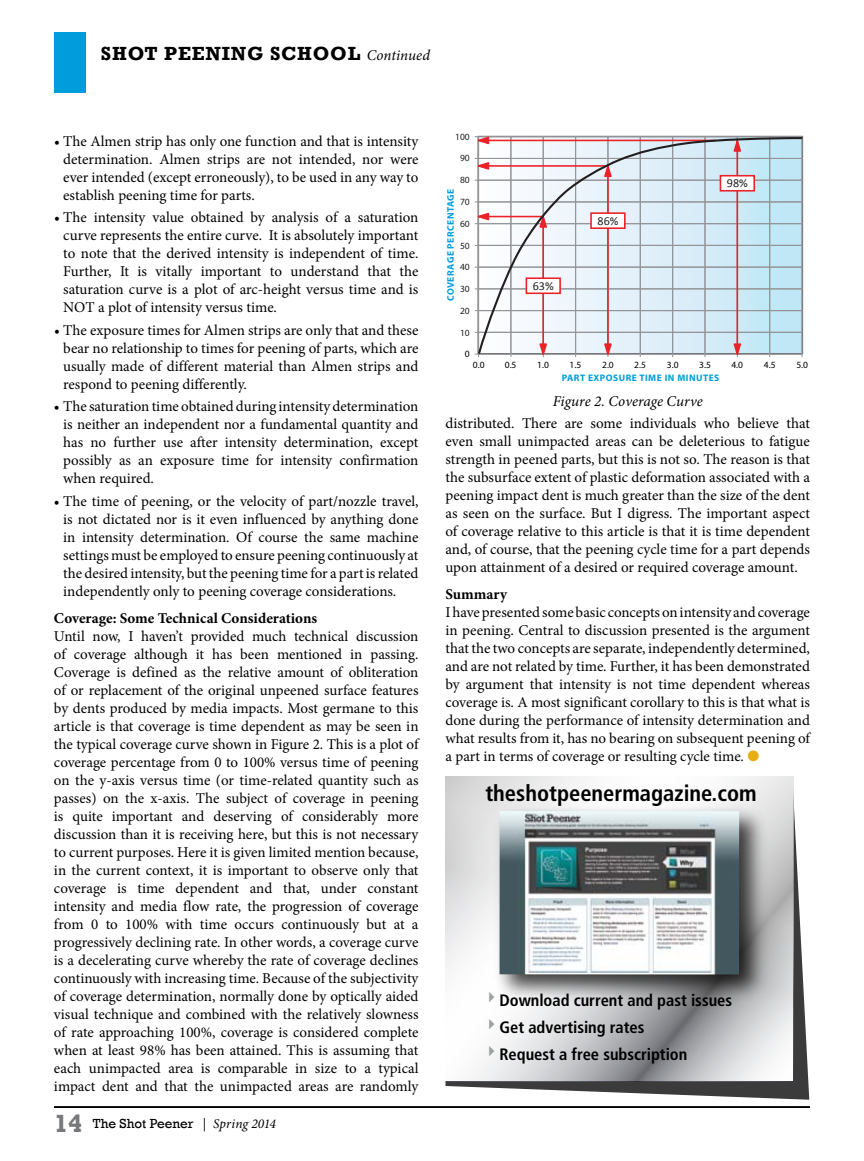
<style>
.page{position:relative;width:864px;height:1161px;background:#fff}
.page>*{position:absolute;margin:0;border:0;box-sizing:border-box;transform-origin:0 0}
.t1{font:700 condensed 22.5px "Frutiger";color:#000}
.t2{font:700 19.5px "Rockwell";color:#000}
.t3{font:700 condensed 16.5px "Frutiger";color:#000}
.t4{font:15px/18px "Minion Pro";color:#000;text-align:justify}
.t5{font:700 15px "Minion Pro";color:#000}
.t6{font:italic 15px "Minion Pro";color:#000}
.t7{font:13.5px "Rockwell";color:#000}
.t8{font:12.15px "Calibri";color:#231f20}
.t9{font:700 9.45px "Myriad Pro";letter-spacing:.05em;color:#009ddc}
.t10{font:9.45px "Myriad Pro";color:#010101}
.t11{font:9.45px "Myriad Pro";color:#231f20}
.s1{font-weight:700;font-size:25.5px;color:#77787b}
.s2{font-family:"Minion Pro"}
.s3{font-family:"Minion Pro";font-style:italic}
.s4{color:#e9ae11}
.s5{color:rgb(142 144 146/.85)}
</style>
<div class="page">
<div style="left:54px;top:32px;width:31px;height:60px;background:#009cdc"></div>
<hr style="left:54px;top:1107px;width:756px;height:1px;background:#000">
<svg style="left:475px;top:135px;width:15px;height:3px"></svg>
<svg style="left:477px;top:136px;width:327px;height:220px"></svg>
<svg style="left:446px;top:777px;width:363px;height:323px"></svg>
<svg style="left:446px;top:777px;width:347px;height:304px"></svg>
<img style="left:487px;top:799px;width:286px;height:209px">
<img style="left:500px;top:811px;width:239px;height:163px">
<h2 class="t2" style="left:101px;top:42px;width:27px">SHOT</h2>
<h2 class="t2" style="left:164px;top:42px;width:15px">PEENING</h2>
<h2 class="t2" style="left:270px;top:42px;width:16px">SCHOOL</h2>
<p class="t6" style="left:367px;top:45px;width:65px">Continued</p>
<p class="t4" style="left:63px;top:132px;width:357px;text-indent:-9px">• The Almen strip has only one function and that is intensity determination. Almen strips are not intended, nor were ever intended (except erroneously), to be used in any way to establish peening time for parts.</p>
<p class="t4" style="left:63px;top:209px;width:357px;text-indent:-9px">• The intensity value obtained by analysis of a saturation curve represents the entire curve. It is absolutely important to note that the derived intensity is independent of time.<br>Further, It is vitally important to understand that the saturation curve is a plot of arc-height versus time and is NOT a plot of intensity versus time.</p>
<p class="t4" style="left:63px;top:321px;width:357px;text-indent:-9px">• The exposure times for Almen strips are only that and these bear no relationship to times for peening of parts, which are usually made of different material than Almen strips and respond to peening differently.</p>
<p class="t4" style="left:63px;top:398px;width:357px;text-indent:-9px">• The saturation time obtained during intensity determination is neither an independent nor a fundamental quantity and has no further use after intensity determination, except possibly as an exposure time for intensity confirmation when required.</p>
<p class="t4" style="left:63px;top:492px;width:357px;text-indent:-9px">• The time of peening, or the velocity of part/nozzle travel, is not dictated nor is it even influenced by anything done in intensity determination. Of course the same machine settings must be employed to ensure peening continuously at the desired intensity, but the peening time for a part is related independently only to peening coverage considerations.</p>
<p class="t5" style="left:54px;top:608px;width:265px">Coverage: Some Technical Considerations</p>
<p class="t4" style="left:54px;top:627px;width:366px">Until now, I haven’t provided much technical discussion of coverage although it has been mentioned in passing.<br>Coverage is defined as the relative amount of obliteration of or replacement of the original unpeened surface features by dents produced by media impacts. Most germane to this article is that coverage is time dependent as may be seen in the typical coverage curve shown in Figure 2. This is a plot of coverage percentage from 0 to 100% versus time of peening on the y-axis versus time (or time-related quantity such as passes) on the x-axis. The subject of coverage in peening is quite important and deserving of considerably more discussion than it is receiving here, but this is not necessary to current purposes. Here it is given limited mention because, in the current context, it is important to observe only that coverage is time dependent and that, under constant intensity and media flow rate, the progression of coverage from 0 to 100% with time occurs continuously but at a progressively declining rate. In other words, a coverage curve is a decelerating curve whereby the rate of coverage declines continuously with increasing time. Because of the subjectivity of coverage determination, normally done by optically aided visual technique and combined with the relatively slowness of rate approaching 100%, coverage is considered complete when at least 98% has been attained. This is assuming that each unimpacted area is comparable in size to a typical impact dent and that the unimpacted areas are randomly</p>
<p class="t7" style="left:54px;top:1115px;width:224px"><span class="s1">14</span> The Shot Peener <span class="s2">|</span> <span class="s3">Spring 2014</span></p>
<p class="t11" style="left:455px;top:131px;width:16px">100</p>
<p class="t11" style="left:460px;top:152px;width:11px">90</p>
<p class="t11" style="left:460px;top:174px;width:11px">80</p>
<p class="t9" style="left:444px;top:301px;width:114px;rotate:-90deg">COVERAGE PERCENTAGE</p>
<p class="t11" style="left:460px;top:196px;width:11px">70</p>
<p class="t11" style="left:460px;top:218px;width:11px">60</p>
<p class="t11" style="left:460px;top:240px;width:11px">50</p>
<p class="t11" style="left:460px;top:261px;width:11px">40</p>
<p class="t11" style="left:460px;top:283px;width:11px">30</p>
<p class="t11" style="left:460px;top:305px;width:11px">20</p>
<p class="t11" style="left:460px;top:327px;width:11px">10</p>
<p class="t10" style="left:465px;top:348px;width:6px">0</p>
<p class="t8" style="left:533px;top:278px;width:22px">63%</p>
<p class="t8" style="left:598px;top:213px;width:22px">86%</p>
<p class="t8" style="left:727px;top:176px;width:22px">98%</p>
<p class="t10" style="left:473px;top:359px;width:13px">0.0</p>
<p class="t10" style="left:505px;top:359px;width:13px">0.5</p>
<p class="t10" style="left:537px;top:359px;width:13px">1.0</p>
<p class="t10" style="left:570px;top:359px;width:13px">1.5</p>
<p class="t10" style="left:602px;top:359px;width:13px">2.0</p>
<p class="t10" style="left:634px;top:359px;width:13px">2.5</p>
<p class="t10" style="left:667px;top:359px;width:13px">3.0</p>
<p class="t10" style="left:699px;top:359px;width:13px">3.5</p>
<p class="t10" style="left:731px;top:359px;width:13px">4.0</p>
<p class="t10" style="left:764px;top:359px;width:13px">4.5</p>
<p class="t10" style="left:796px;top:359px;width:13px">5.0</p>
<p class="t9" style="left:562px;top:372px;width:159px">PART EXPOSURE TIME IN MINUTES</p>
<p class="t6" style="left:553px;top:391px;width:151px">Figure 2. Coverage Curve</p>
<p class="t4" style="left:446px;top:414px;width:366px">distributed. There are some individuals who believe that even small unimpacted areas can be deleterious to fatigue strength in peened parts, but this is not so. The reason is that the subsurface extent of plastic deformation associated with a peening impact dent is much greater than the size of the dent as seen on the surface. But I digress. The important aspect of coverage relative to this article is that it is time dependent and, of course, that the peening cycle time for a part depends upon attainment of a desired or required coverage amount.</p>
<p class="t5" style="left:446px;top:584px;width:63px">Summary</p>
<p class="t4" style="left:446px;top:603px;width:366px">I have presented some basic concepts on intensity and coverage in peening. Central to discussion presented is the argument that the two concepts are separate, independently determined, and are not related by time. Further, it has been demonstrated by argument that intensity is not time dependent whereas coverage is. A most significant corollary to this is that what is done during the performance of intensity determination and what results from it, has no bearing on subsequent peening of a part in terms of coverage or resulting cycle time. <span class="s4">●</span></p>
<h1 class="t1" style="left:485px;top:780px;width:273px">theshotpeenermagazine.com</h1>
<p class="t3" style="left:483px;top:991px;width:251px"><span class="s5">✔</span>Download current and past issues</p>
<p class="t3" style="left:483px;top:1018px;width:163px"><span class="s5">✔</span>Get advertising rates</p>
<p class="t3" style="left:483px;top:1045px;width:206px"><span class="s5">✔</span>Request a free subscription</p>
</div>
